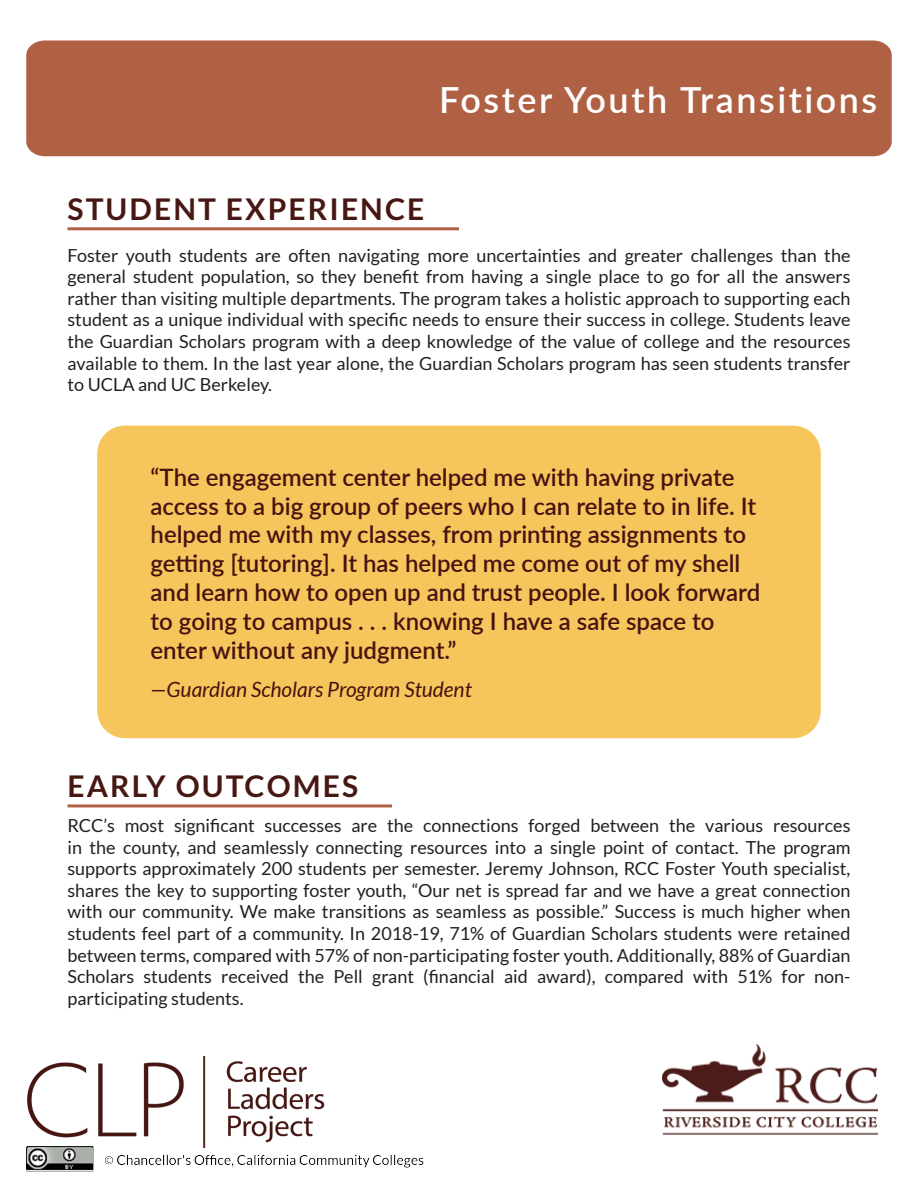
<style>
.page{position:relative;width:918px;height:1188px;background:#fff}
.page>*{position:absolute;margin:0;border:0;box-sizing:border-box;transform-origin:0 0}
.t1{font:600 36px "Lato";letter-spacing:.07em;color:#fff}
.t2{font:700 30px "Lato";letter-spacing:.07em;color:#471713}
.t3{font:600 24px/28.8px "Lato";color:#461311}
.t4{font:italic 21px "Lato";color:#461311}
.t5{font:18px/21.6px "Lato";color:#231f20;text-align:justify}
</style>
<div class="page">
<div style="left:26px;top:40px;width:866px;height:117px;background:#b06144"></div>
<hr style="left:68px;top:227px;width:391px;height:3px;background:#b06144">
<hr style="left:68px;top:804px;width:324px;height:3px;background:#b06144">
<div style="left:98px;top:426px;width:722px;height:311px;background:#f6c55b;border-radius:27px"></div>
<div style="left:97px;top:426px;width:724px;height:312px;border:2px solid #f6c55b;border-radius:27px"></div>
<img style="left:27px;top:1056px;width:297px;height:91px">
<img style="left:662px;top:1044px;width:215px;height:91px">
<img style="left:26px;top:1146px;width:69px;height:25px">
<img style="left:105px;top:1154px;width:319px;height:14px">
<p class="t1" style="left:439px;top:74px;width:440px">Foster Youth Transitions</p>
<p class="t2" style="left:68px;top:192px;width:358px">STUDENT EXPERIENCE</p>
<p class="t5" style="left:68px;top:244px;width:785px">Foster youth students are often navigating more uncertainties and greater challenges than the general student population, so they benefit from having a single place to go for all the answers rather than visiting multiple departments. The program takes a holistic approach to supporting each student as a unique individual with specific needs to ensure their success in college. Students leave the Guardian Scholars program with a deep knowledge of the value of college and the resources available to them. In the last year alone, the Guardian Scholars program has seen students transfer to UCLA and UC Berkeley.</p>
<p class="t3" style="left:151px;top:462px;width:611px">“The engagement center helped me with having private access to a big group of peers who I can relate to in life. It helped me with my classes, from printing assignments to getting [tutoring]. It has helped me come out of my shell and learn how to open up and trust people. I look forward to going to campus . . . knowing I have a safe space to enter without any judgment.”</p>
<p class="t4" style="left:151px;top:678px;width:323px">—Guardian Scholars Program Student</p>
<p class="t2" style="left:68px;top:769px;width:292px">EARLY OUTCOMES</p>
<p class="t5" style="left:68px;top:815px;width:785px">RCC’s most significant successes are the connections forged between the various resources in the county, and seamlessly connecting resources into a single point of contact. The program supports approximately 200 students per semester. Jeremy Johnson, RCC Foster Youth specialist, shares the key to supporting foster youth, “Our net is spread far and we have a great connection with our community. We make transitions as seamless as possible.” Success is much higher when students feel part of a community. In 2018-19, 71% of Guardian Scholars students were retained between terms, compared with 57% of non-participating foster youth. Additionally, 88% of Guardian Scholars students received the Pell grant (financial aid award), compared with 51% for non&shy;participating students.</p>
</div>
